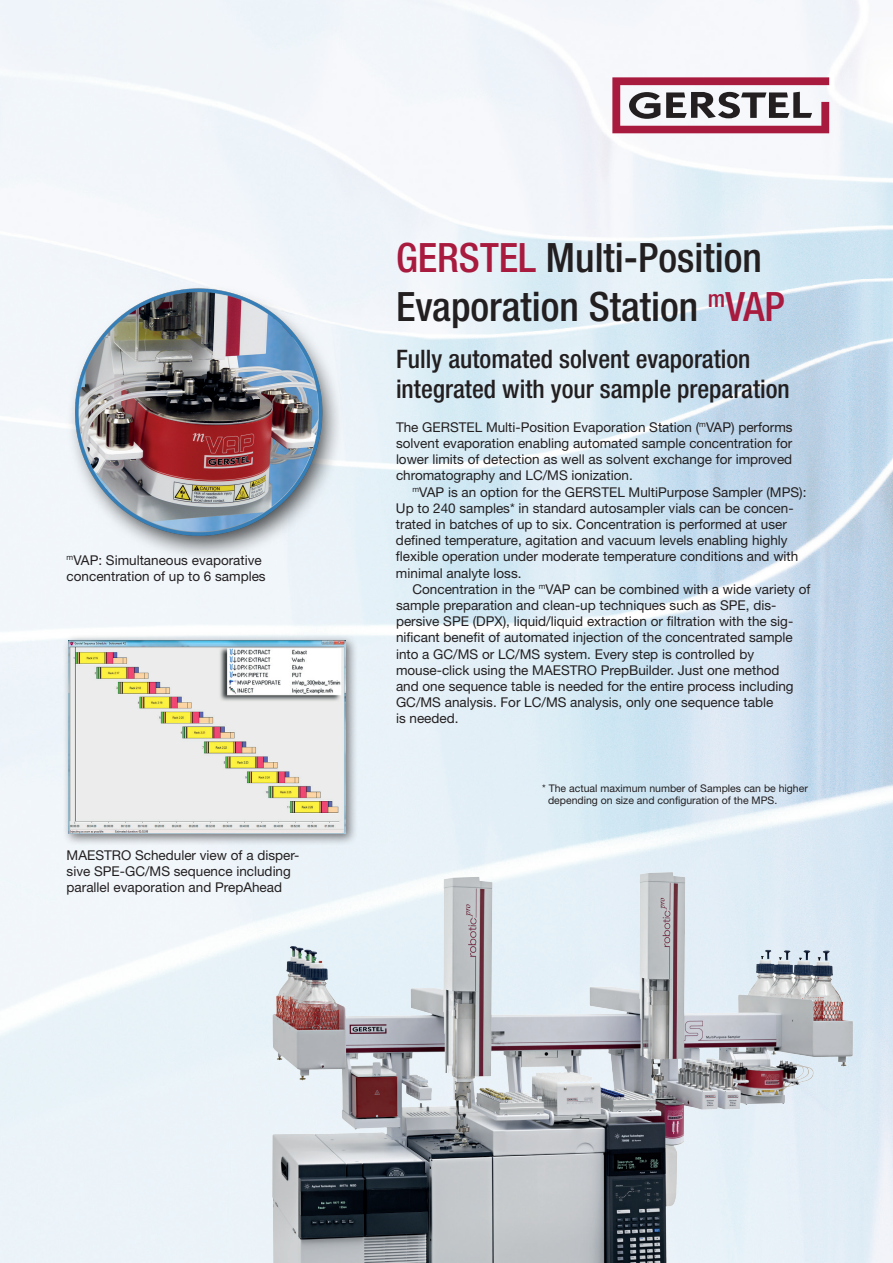
<style>
.page{position:relative;width:893px;height:1263px;background:#fff}
.page>*{position:absolute;margin:0;border:0;box-sizing:border-box;transform-origin:0 0}
.t1{font:500 condensed 40.5px/48.6px "Helvetica Neue";color:#231f20}
.t2{font:500 condensed 25.5px/30.6px "Helvetica Neue";color:#231f20}
.t3{font:13.5px/16.2px "Helvetica Neue";color:#231f20}
.t4{font:10.5px/12.6px "Helvetica Neue";color:#231f20}
.s1{color:#a91a3f}
</style>
<div class="page">
<img style="left:0;top:0;width:893px;height:1263px">
<svg style="left:612px;top:77px;width:217px;height:56px"></svg>
<div style="left:62px;top:634px;width:296px;height:212px;background:#231f20;opacity:.6"></div>
<img style="left:68px;top:640px;width:278px;height:194px">
<img style="left:261px;top:869px;width:602px;height:394px">
<img style="left:66px;top:284px;width:277px;height:278px">
<p class="t3" style="left:67px;top:552px;width:201px"><sup>m</sup>VAP: Simultaneous evaporative concentration of up to 6 samples</p>
<p class="t3" style="left:67px;top:846px;width:234px">MAESTRO Scheduler view of a disper&shy;sive SPE-GC/MS sequence including parallel evaporation and PrepAhead</p>
<h1 class="t1" style="left:396px;top:233px;width:390px"><span class="s1">GERSTEL</span> Multi-Position<br>Evaporation Station <sup>m</sup><span class="s1">VAP</span></h1>
<h2 class="t2" style="left:396px;top:343px;width:395px">Fully automated solvent evaporation integrated with your sample preparation</h2>
<p class="t3" style="left:396px;top:419px;width:398px;text-align:justify">The GERSTEL Multi-Position Evaporation Station (<sup>m</sup>VAP) performs solvent evaporation enabling automated sample concentration for lower limits of detection as well as solvent exchange for improved chromatography and LC/MS ionization.</p>
<p class="t3" style="left:396px;top:483px;width:412px;text-indent:17px"><sup>m</sup>VAP is an option for the GERSTEL MultiPurpose Sampler (MPS):<br>Up to 240 samples* in standard autosampler vials can be concen&shy;trated in batches of up to six. Concentration is performed at user defined temperature, agitation and vacuum levels enabling highly flexible operation under moderate temperature conditions and with minimal analyte loss.</p>
<p class="t3" style="left:396px;top:581px;width:416px;text-indent:16px">Concentration in the <sup>m</sup>VAP can be combined with a wide variety of sample preparation and clean-up techniques such as SPE, dis&shy;persive SPE (DPX), liquid/liquid extraction or filtration with the sig&shy;nificant benefit of automated injection of the concentrated sample into a GC/MS or LC/MS system. Every step is controlled by mouse-click using the MAESTRO PrepBuilder. Just one method<br>and one sequence table is needed for the entire process including GC/MS analysis. For LC/MS analysis, only one sequence table<br>is needed.</p>
<p class="t4" style="left:548px;top:782px;width:261px;text-indent:-6px">* The actual maximum number of Samples can be higher depending on size and configuration of the MPS.</p>
</div>
